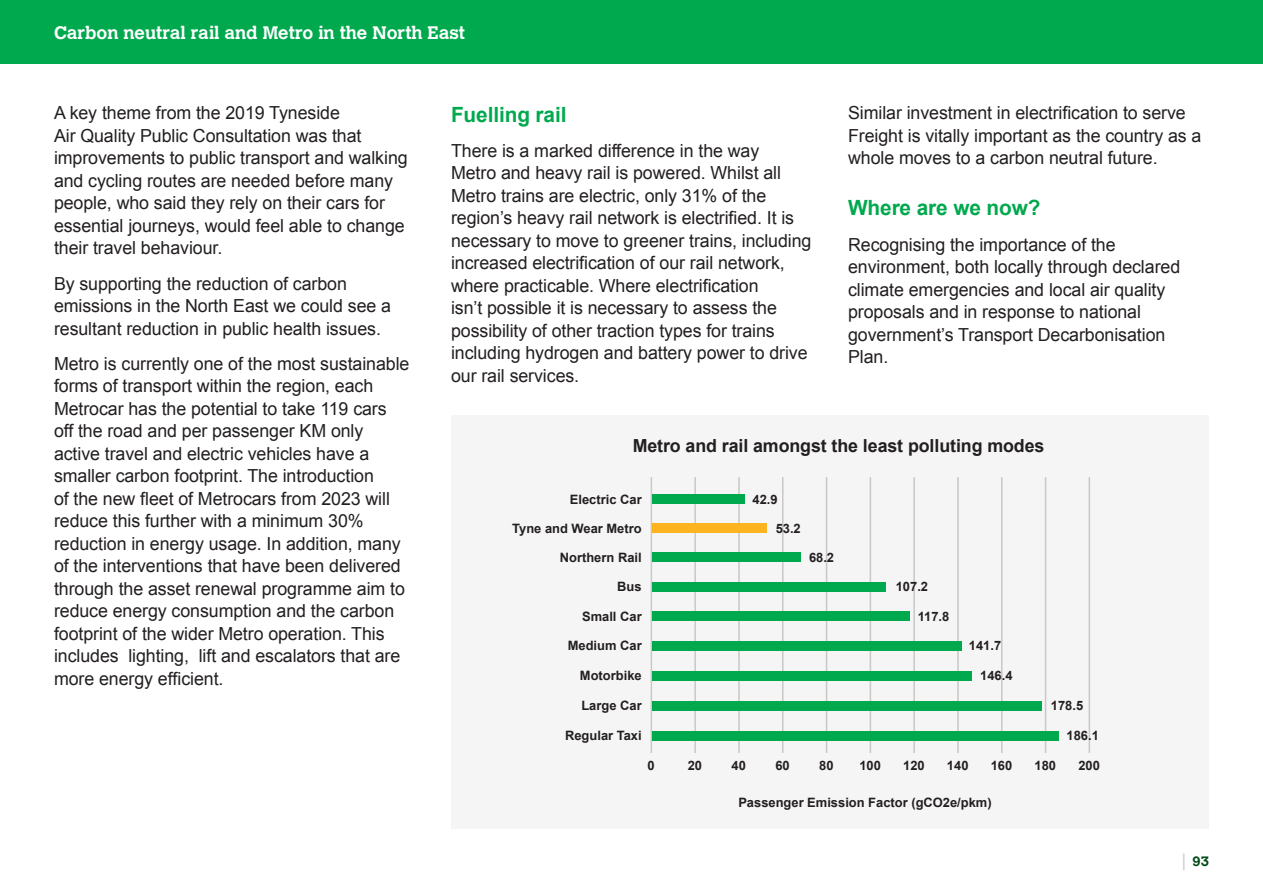
<style>
.page{position:relative;width:1263px;height:893px;background:#fff}
.page>*{position:absolute;margin:0;border:0;box-sizing:border-box;transform-origin:0 0}
.t1{font:700 21px "Arial";letter-spacing:-.005em;color:#00a94d}
.t2{font:18px/22.5px "Arial";letter-spacing:-.005em;color:#231f20}
.t3{font:700 18px "Arial";letter-spacing:-.005em;color:#231f20}
.t4{font:700 18px "Calvert";color:#fff}
.t5{font:700 13.5px "Calvert";color:#004b19}
.t6{font:700 12.9px "Arial";color:#231f20}
.s1{font-family:"Calvert MT Std";font-weight:400;font-size:16.65px;color:#cac8c4}
</style>
<div class="page">
<div style="left:0;top:0;width:1263px;height:64px;background:#00a94d"></div>
<div style="left:451px;top:415px;width:758px;height:414px;background:#f5f5f5"></div>
<hr style="left:651px;top:477px;width:1px;height:276px;background:#cac8c4">
<hr style="left:694px;top:477px;width:2px;height:276px;background:#cac8c4">
<hr style="left:738px;top:477px;width:2px;height:276px;background:#cac8c4">
<hr style="left:782px;top:477px;width:1px;height:276px;background:#cac8c4">
<hr style="left:826px;top:477px;width:1px;height:276px;background:#cac8c4">
<hr style="left:870px;top:477px;width:1px;height:276px;background:#cac8c4">
<hr style="left:913px;top:477px;width:2px;height:276px;background:#cac8c4">
<hr style="left:957px;top:477px;width:2px;height:276px;background:#cac8c4">
<hr style="left:1001px;top:477px;width:1px;height:276px;background:#cac8c4">
<hr style="left:1045px;top:477px;width:1px;height:276px;background:#cac8c4">
<hr style="left:1089px;top:477px;width:1px;height:276px;background:#cac8c4">
<div style="left:652px;top:494px;width:92px;height:10px;background:#00a94d"></div>
<div style="left:652px;top:523px;width:115px;height:10px;background:#fcb41e"></div>
<div style="left:652px;top:553px;width:149px;height:9px;background:#00a94d"></div>
<div style="left:652px;top:582px;width:234px;height:10px;background:#00a94d"></div>
<div style="left:652px;top:612px;width:257px;height:9px;background:#00a94d"></div>
<div style="left:652px;top:641px;width:310px;height:10px;background:#00a94d"></div>
<div style="left:652px;top:671px;width:320px;height:10px;background:#00a94d"></div>
<div style="left:652px;top:701px;width:390px;height:10px;background:#00a94d"></div>
<div style="left:652px;top:731px;width:407px;height:10px;background:#00a94d"></div>
<p class="t4" style="left:54px;top:21px;width:413px">Carbon neutral rail and Metro in the North East</p>
<p class="t2" style="left:54px;top:102px;width:355px">A key theme from the 2019 Tyneside<br>Air Quality Public Consultation was that improvements to public transport and walking and cycling routes are needed before many people, who said they rely on their cars for essential journeys, would feel able to change their travel behaviour.</p>
<p class="t2" style="left:54px;top:272px;width:339px">By supporting the reduction of carbon emissions in the North East we could see a resultant reduction in public health issues.</p>
<p class="t2" style="left:54px;top:353px;width:357px">Metro is currently one of the most sustainable forms of transport within the region, each Metrocar has the potential to take 119 cars off the road and per passenger KM only active travel and electric vehicles have a smaller carbon footprint. The introduction<br>of the new fleet of Metrocars from 2023 will reduce this further with a minimum 30% reduction in energy usage. In addition, many of the interventions that have been delivered through the asset renewal programme aim to reduce energy consumption and the carbon footprint of the wider Metro operation. This includes lighting, lift and escalators that are more energy efficient.</p>
<p class="t1" style="left:451px;top:100px;width:117px">Fuelling rail</p>
<p class="t2" style="left:451px;top:139px;width:362px">There is a marked difference in the way<br>Metro and heavy rail is powered. Whilst all Metro trains are electric, only 31% of the region’s heavy rail network is electrified. It is necessary to move to greener trains, including increased electrification of our rail network, where practicable. Where electrification<br>isn’t possible it is necessary to assess the possibility of other traction types for trains including hydrogen and battery power to drive our rail services.</p>
<p class="t2" style="left:848px;top:102px;width:355px">Similar investment in electrification to serve<br>Freight is vitally important as the country as a whole moves to a carbon neutral future.</p>
<p class="t1" style="left:848px;top:194px;width:194px">Where are we now?</p>
<p class="t2" style="left:848px;top:233px;width:334px">Recognising the importance of the environment, both locally through declared climate emergencies and local air quality proposals and in response to national government’s Transport Decarbonisation Plan.</p>
<p class="t3" style="left:633px;top:434px;width:413px">Metro and rail amongst the least polluting modes</p>
<p class="t6" style="left:570px;top:491px;width:73px">Electric Car</p>
<p class="t6" style="left:753px;top:491px;width:27px">42.9</p>
<p class="t6" style="left:512px;top:520px;width:131px">Tyne and Wear Metro</p>
<p class="t6" style="left:776px;top:520px;width:27px">53.2</p>
<p class="t6" style="left:560px;top:549px;width:83px">Northern Rail</p>
<p class="t6" style="left:809px;top:549px;width:27px">68.2</p>
<p class="t6" style="left:617px;top:578px;width:26px">Bus</p>
<p class="t6" style="left:896px;top:578px;width:34px">107.2</p>
<p class="t6" style="left:582px;top:608px;width:61px">Small Car</p>
<p class="t6" style="left:918px;top:608px;width:33px">117.8</p>
<p class="t6" style="left:568px;top:637px;width:75px">Medium Car</p>
<p class="t6" style="left:969px;top:637px;width:34px">141.7</p>
<p class="t6" style="left:580px;top:667px;width:63px">Motorbike</p>
<p class="t6" style="left:980px;top:667px;width:34px">146.4</p>
<p class="t6" style="left:581px;top:697px;width:62px">Large Car</p>
<p class="t6" style="left:1051px;top:697px;width:34px">178.5</p>
<p class="t6" style="left:565px;top:727px;width:78px">Regular Taxi</p>
<p class="t6" style="left:1066px;top:727px;width:34px">186.1</p>
<p class="t6" style="left:647px;top:756px;width:9px">0</p>
<p class="t6" style="left:688px;top:756px;width:16px">20</p>
<p class="t6" style="left:731px;top:756px;width:16px">40</p>
<p class="t6" style="left:775px;top:756px;width:16px">60</p>
<p class="t6" style="left:819px;top:756px;width:16px">80</p>
<p class="t6" style="left:859px;top:756px;width:23px">100</p>
<p class="t6" style="left:903px;top:756px;width:23px">120</p>
<p class="t6" style="left:947px;top:756px;width:23px">140</p>
<p class="t6" style="left:991px;top:756px;width:23px">160</p>
<p class="t6" style="left:1034px;top:756px;width:23px">180</p>
<p class="t6" style="left:1078px;top:756px;width:23px">200</p>
<p class="t6" style="left:738px;top:794px;width:255px">Passenger Emission Factor (gCO2e/pkm)</p>
<p class="t5" style="left:1180px;top:853px;width:30px"><span class="s1">|</span> 93</p>
</div>
